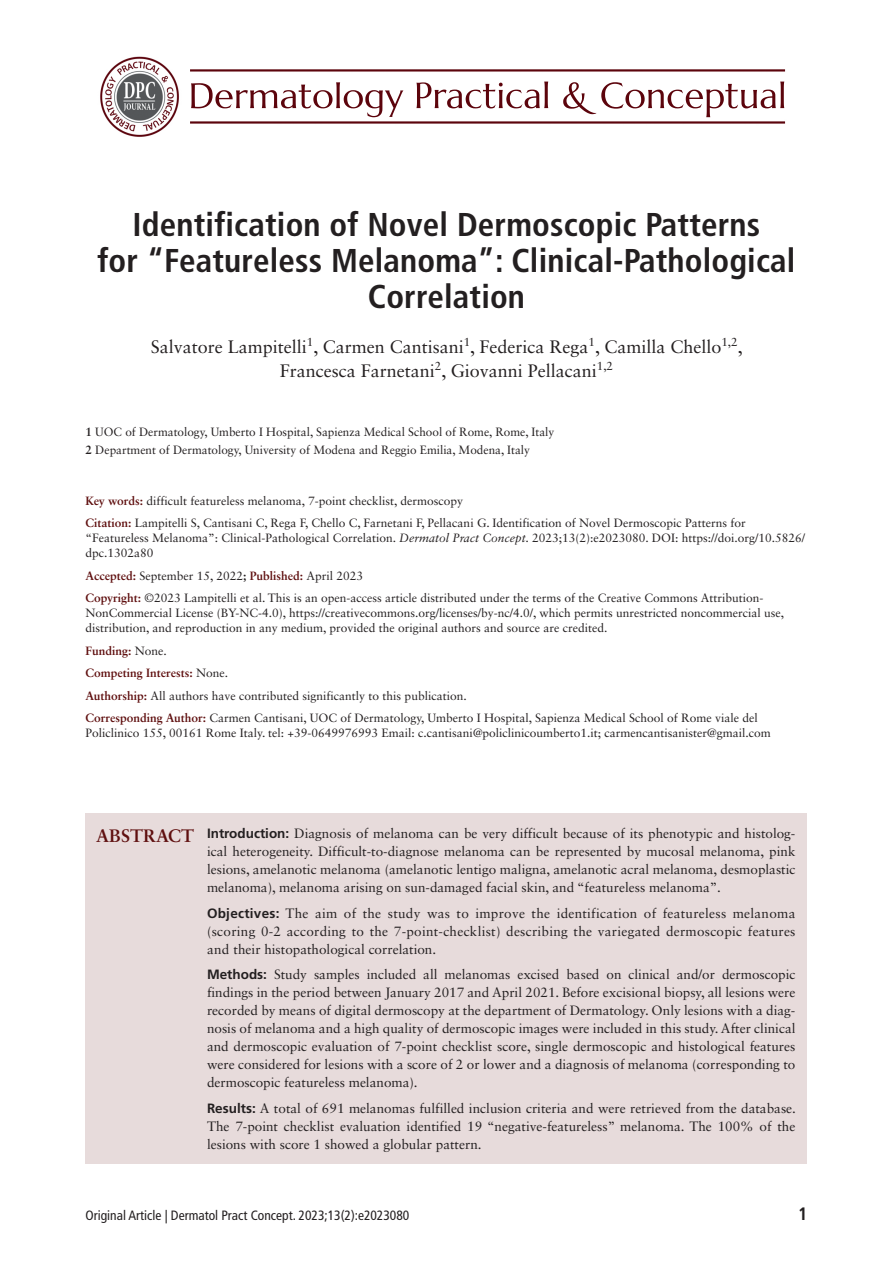
<style>
.page{position:relative;width:893px;height:1263px;background:#fff}
.page>*{position:absolute;margin:0;border:0;box-sizing:border-box;transform-origin:0 0}
.AT{font:700 condensed 33px/36px "Frutiger LT Std";letter-spacing:.005em;color:#231f20;text-align:center}
.AAU{font:18px/24px "Sabon LT Std";color:#231f20;text-align:center}
.ABS_T{font:700 18px "Sabon LT Std";color:#5f0f0f}
.t1{font:700 condensed 18px "Frutiger LT Std";color:#231f20}
.ABS_TXL1{font:13.5px/18px "Sabon LT Std";color:#231f20;text-align:justify}
.t2{font:condensed 13.5px "Frutiger LT Std";color:#231f20}
.KW1{font:12px/15px "Sabon LT Std";color:#231f20}
.AAI{font:12px "Sabon LT Std";color:#231f20}
.KW{font:12px "Sabon LT Std";color:#231f20}
.KW1-2{font:700 12px "Sabon LT Std";color:#5f0f0f}
.s1{font-weight:700}
.s2{font-weight:700;color:#5f0f0f}
.s3{font-style:italic}
.s4{font-weight:400;color:#231f20}
.s5{font-family:"Frutiger LT Std";font-weight:700}
</style>
<div class="page">
<img style="left:100px;top:56px;width:686px;height:81px">
<img style="left:544px;top:82px;width:240px;height:32px">
<div style="left:86px;top:813px;width:721px;height:351px;background:#e7dbdb"></div>
<p class="AT" style="left:97px;top:207px;width:700px">Identification of Novel Dermoscopic Patterns<br>for “Featureless Melanoma”: Clinical-Pathological<br>Correlation</p>
<p class="AAU" style="left:151px;top:335px;width:593px">Salvatore Lampitelli<sup>1</sup>, Carmen Cantisani<sup>1</sup>, Federica Rega<sup>1</sup>, Camilla Chello<sup>1,2</sup>,<br>Francesca Farnetani<sup>2</sup>, Giovanni Pellacani<sup>1,2</sup></p>
<p class="AAI" style="left:86px;top:424px;width:470px"><span class="s1">1</span> UOC of Dermatology, Umberto I Hospital, Sapienza Medical School of Rome, Rome, Italy</p>
<p class="AAI" style="left:86px;top:442px;width:446px"><span class="s1">2</span> Department of Dermatology, University of Modena and Reggio Emilia, Modena, Italy</p>
<p class="KW" style="left:86px;top:493px;width:379px"><span class="s2">Key words:</span> difficult featureless melanoma, 7-point checklist, dermoscopy</p>
<p class="KW1" style="left:86px;top:515px;width:721px"><span class="s2">Citation:</span> Lampitelli S, Cantisani C, Rega F, Chello C, Farnetani F, Pellacani G. Identification of Novel Dermoscopic Patterns for “Featureless Melanoma”: Clinical-Pathological Correlation. <span class="s3">Dermatol Pract Concept.</span> 2023;13(2):e2023080. DOI: https://doi.org/10.5826/ dpc.1302a80</p>
<p class="KW1" style="left:86px;top:568px;width:279px"><span class="s2">Accepted:</span> September 15, 2022<span class="s1">;</span> <span class="s2">Published:</span> April 2023</p>
<p class="KW1" style="left:86px;top:590px;width:700px"><span class="s2">Copyright:</span> ©2023 Lampitelli et al. This is an open-access article distributed under the terms of the Creative Commons Attribution-<br>NonCommercial License (BY-NC-4.0), https://creativecommons.org/licenses/by-nc/4.0/, which permits unrestricted noncommercial use, distribution, and reproduction in any medium, provided the original authors and source are credited.</p>
<p class="KW1-2" style="left:86px;top:643px;width:83px">Funding: <span class="s4">None.</span></p>
<p class="KW1-2" style="left:86px;top:666px;width:144px">Competing Interests: <span class="s4">None.</span></p>
<p class="KW1" style="left:86px;top:688px;width:383px"><span class="s2">Authorship:</span> All authors have contributed significantly to this publication.</p>
<p class="KW1" style="left:86px;top:710px;width:687px"><span class="s2">Corresponding Author:</span> Carmen Cantisani, UOC of Dermatology, Umberto I Hospital, Sapienza Medical School of Rome viale del<br>Policlinico 155, 00161 Rome Italy. tel: +39-0649976993 Email: c.cantisani@policlinicoumberto1.it; carmencantisanister@gmail.com</p>
<p class="ABS_T" style="left:96px;top:825px;width:100px">ABSTRACT</p>
<p class="ABS_TXL1" style="left:207px;top:825px;width:590px"><span class="s5">Introduction:</span> Diagnosis of melanoma can be very difficult because of its phenotypic and histolog&shy;ical heterogeneity. Difficult-to-diagnose melanoma can be represented by mucosal melanoma, pink lesions, amelanotic melanoma (amelanotic lentigo maligna, amelanotic acral melanoma, desmoplastic melanoma), melanoma arising on sun-damaged facial skin, and “featureless melanoma”.</p>
<p class="ABS_TXL1" style="left:207px;top:904px;width:590px"><span class="s5">Objectives:</span> The aim of the study was to improve the identification of featureless melanoma (scoring 0-2 according to the 7-point-checklist) describing the variegated dermoscopic features and their histopathological correlation.</p>
<p class="ABS_TXL1" style="left:207px;top:966px;width:590px"><span class="s5">Methods:</span> Study samples included all melanomas excised based on clinical and/or dermoscopic findings in the period between January 2017 and April 2021. Before excisional biopsy, all lesions were recorded by means of digital dermoscopy at the department of Dermatology. Only lesions with a diag&shy;nosis of melanoma and a high quality of dermoscopic images were included in this study. After clinical and dermoscopic evaluation of 7-point checklist score, single dermoscopic and histological features were considered for lesions with a score of 2 or lower and a diagnosis of melanoma (corresponding to dermoscopic featureless melanoma).</p>
<p class="ABS_TXL1" style="left:207px;top:1099px;width:590px"><span class="s5">Results:</span> A total of 691 melanomas fulfilled inclusion criteria and were retrieved from the database.<br>The 7-point checklist evaluation identified 19 “negative-featureless” melanoma. The 100% of the lesions with score 1 showed a globular pattern.</p>
<p class="t2" style="left:86px;top:1208px;width:325px">Original Article | Dermatol Pract Concept. 2023;13(2):e2023080</p>
<h2 class="t1" style="left:798px;top:1203px;width:11px">1</h2>
</div>
